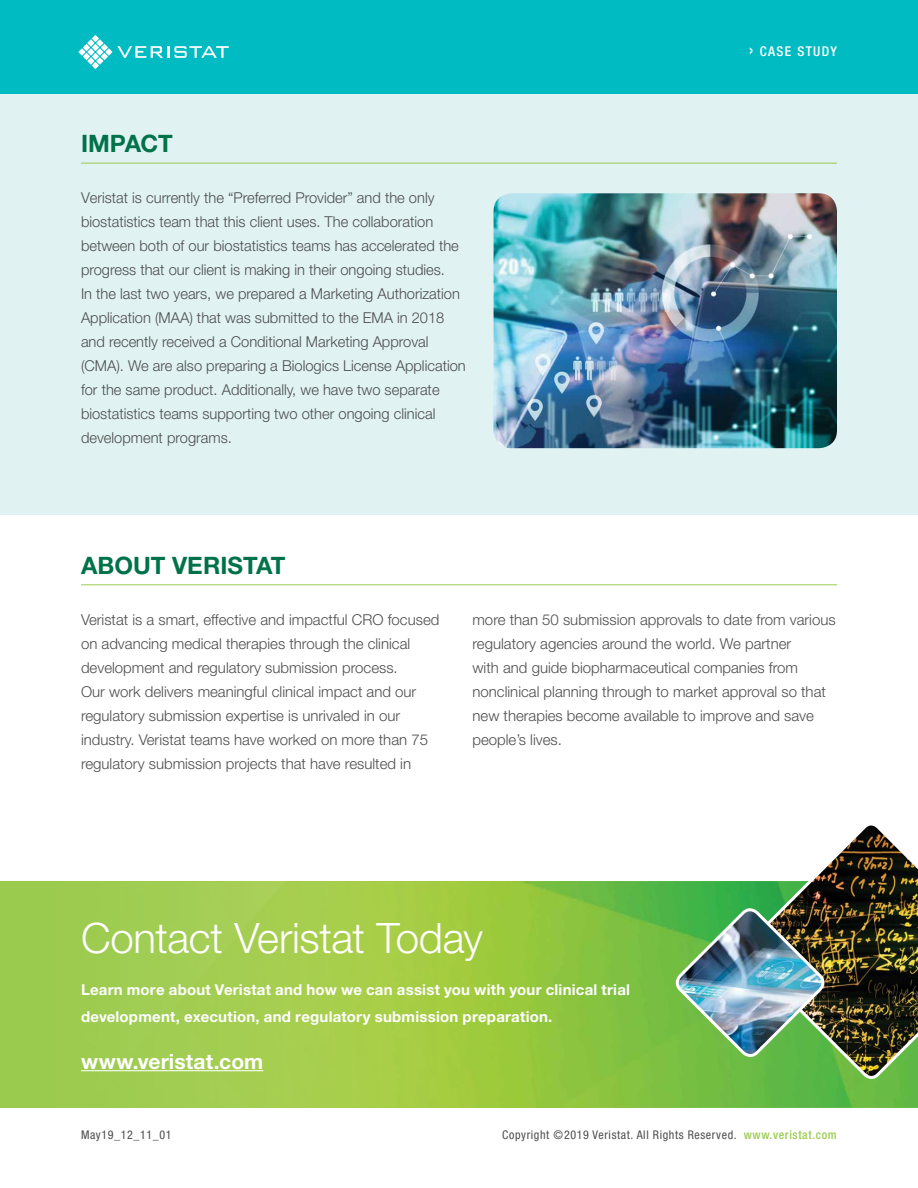
<style>
.page{position:relative;width:918px;height:1188px;background:#fff}
.page>*{position:absolute;margin:0;border:0;box-sizing:border-box;transform-origin:0 0}
.t1{font:300 42px "Helvetica Neue";letter-spacing:-.01em;color:#fff}
.t2{font:700 24px "Helvetica Neue";color:#00724a}
.t3{font:700 21px "Helvetica Neue";letter-spacing:.005em;color:#fff}
.t4{font:300 15px/24px "Helvetica Neue";color:#4d4d4f}
.t5{font:700 15px/27px "Helvetica Neue";letter-spacing:.015em;color:#fff}
.t6{font:500 condensed 13.5px "Helvetica Neue";letter-spacing:.1em;color:#fff}
.t7{font:condensed 12px "Helvetica Neue";letter-spacing:.05em;color:#4d4d4f}
.s1{font-size:18px}
.s2{font-weight:500;color:#9bcb4e}
</style>
<div class="page">
<div style="left:0;top:90px;width:918px;height:425px;background:#e0f2f2"></div>
<div style="left:0;top:0;width:918px;height:94px;background:#00bcc2"></div>
<svg style="left:78px;top:35px;width:151px;height:34px"></svg>
<img style="left:0;top:881px;width:918px;height:227px">
<hr style="left:81px;top:1070px;width:182px;height:1px;background:#fff">
<img style="left:741px;top:825px;width:177px;height:257px">
<img style="left:673px;top:906px;width:154px;height:154px">
<hr style="left:81px;top:163px;width:756px;height:1px;background:#9bcb4e">
<img style="left:494px;top:193px;width:343px;height:255px">
<hr style="left:81px;top:584px;width:756px;height:1px;background:#9bcb4e">
<h2 class="t2" style="left:81px;top:129px;width:93px">IMPACT</h2>
<p class="t4" style="left:81px;top:185px;width:386px">Veristat is currently the “Preferred Provider” and the only biostatistics team that this client uses. The collaboration between both of our biostatistics teams has accelerated the progress that our client is making in their ongoing studies.<br>In the last two years, we prepared a Marketing Authorization Application (MAA) that was submitted to the EMA in 2018 and recently received a Conditional Marketing Approval (CMA). We are also preparing a Biologics License Application for the same product. Additionally, we have two separate biostatistics teams supporting two other ongoing clinical development programs.</p>
<p class="t6" style="left:749px;top:43px;width:89px"><span class="s1">›</span> CASE STUDY</p>
<h2 class="t2" style="left:81px;top:550px;width:206px">ABOUT VERISTAT</h2>
<p class="t4" style="left:81px;top:607px;width:360px">Veristat is a smart, effective and impactful CRO focused on advancing medical therapies through the clinical development and regulatory submission process.<br>Our work delivers meaningful clinical impact and our regulatory submission expertise is unrivaled in our industry. Veristat teams have worked on more than 75 regulatory submission projects that have resulted in</p>
<p class="t4" style="left:472px;top:607px;width:365px">more than 50 submission approvals to date from various regulatory agencies around the world. We partner<br>with and guide biopharmaceutical companies from nonclinical planning through to market approval so that new therapies become available to improve and save people’s lives.</p>
<h1 class="t1" style="left:81px;top:913px;width:404px">Contact Veristat Today</h1>
<p class="t5" style="left:81px;top:976px;width:551px">Learn more about Veristat and how we can assist you with your clinical trial development, execution, and regulatory submission preparation.</p>
<h3 class="t3" style="left:81px;top:1048px;width:184px">www.veristat.com</h3>
<p class="t7" style="left:81px;top:1128px;width:92px">May19_12_11_01</p>
<p class="t7" style="left:502px;top:1128px;width:336px">Copyright © 2019 Veristat. All Rights Reserved. <span class="s2">www.veristat.com</span></p>
</div>
